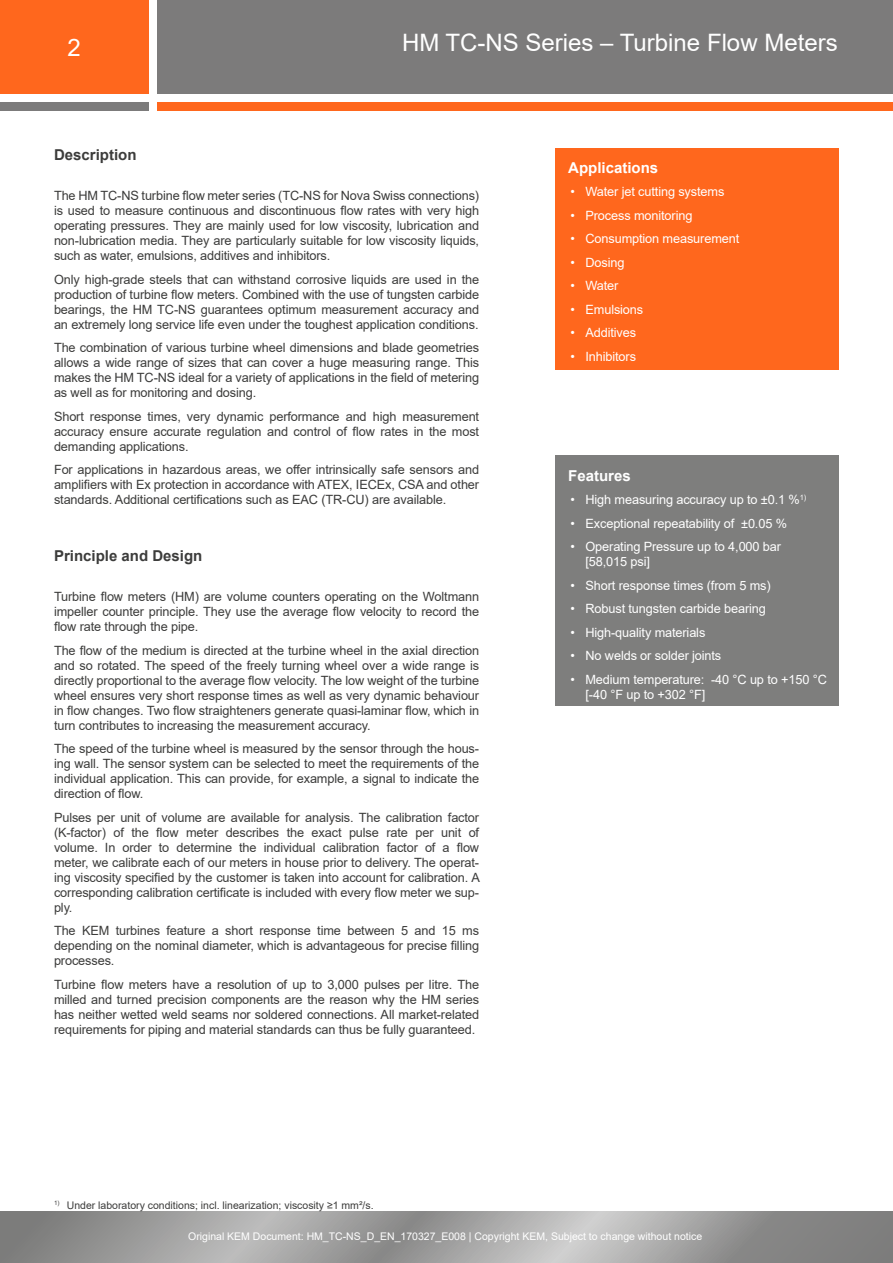
<style>
.page{position:relative;width:893px;height:1263px;background:#fff}
.page>*{position:absolute;margin:0;border:0;box-sizing:border-box;transform-origin:0 0}
.t1{font:24px "Arial";color:#fff}
.t2{font:700 15px "Arial";color:#3c3c3b}
.t3{font:700 15px "Arial";color:#fff}
.t4{font:12.75px/15px "Arial";letter-spacing:-.01em;color:#3c3c3b;text-align:justify}
.t5{font:12.75px/15px "Arial";letter-spacing:-.01em;color:#fff}
.t6{font:10.5px "Arial";color:#fff}
.t7{font:10.5px "Arial";color:#3c3c3b}
</style>
<div class="page">
<div style="left:0;top:0;width:149px;height:94px;background:#ff671d"></div>
<div style="left:157px;top:0;width:736px;height:94px;background:#7c7b7b"></div>
<div style="left:0;top:102px;width:149px;height:9px;background:#7c7b7b"></div>
<div style="left:157px;top:102px;width:736px;height:9px;background:#ff671d"></div>
<svg style="left:0;top:1212px;width:892px;height:51px;background:#9e9e9d"></svg>
<hr style="left:892px;top:1212px;width:1px;height:51px;background:#7d7d7c">
<div style="left:555px;top:149px;width:284px;height:221px;background:#ff671d"></div>
<div style="left:555px;top:455px;width:284px;height:251px;background:#7e7e7d"></div>
<h1 class="t1" style="left:67px;top:31px;width:15px">2</h1>
<h1 class="t1" style="left:402px;top:27px;width:437px">HM TC-NS Series – Turbine Flow Meters</h1>
<p class="t2" style="left:54px;top:144px;width:84px">Description</p>
<p class="t4" style="left:54px;top:188px;width:427px">The HM TC-NS turbine flow meter series (TC-NS for Nova Swiss connections) is used to measure continuous and discontinuous flow rates with very high operating pressures. They are mainly used for low viscosity, lubrication and non-lubrication media. They are particularly suitable for low viscosity liquids, such as water, emulsions, additives and inhibitors.</p>
<p class="t4" style="left:54px;top:272px;width:427px">Only high-grade steels that can withstand corrosive liquids are used in the production of turbine flow meters. Combined with the use of tungsten carbide bearings, the HM TC-NS guarantees optimum measurement accuracy and an extremely long service life even under the toughest application conditions.</p>
<p class="t4" style="left:54px;top:340px;width:427px">The combination of various turbine wheel dimensions and blade geometries allows a wide range of sizes that can cover a huge measuring range. This makes the HM TC-NS ideal for a variety of applications in the field of metering as well as for monitoring and dosing.</p>
<p class="t4" style="left:54px;top:409px;width:427px">Short response times, very dynamic performance and high measurement accuracy ensure accurate regulation and control of flow rates in the most demanding applications.</p>
<p class="t4" style="left:54px;top:462px;width:427px">For applications in hazardous areas, we offer intrinsically safe sensors and amplifiers with Ex protection in accordance with ATEX, IECEx, CSA and other standards. Additional certifications such as EAC (TR-CU) are available.</p>
<p class="t2" style="left:54px;top:545px;width:150px">Principle and Design</p>
<p class="t4" style="left:54px;top:589px;width:427px">Turbine flow meters (HM) are volume counters operating on the Woltmann impeller counter principle. They use the average flow velocity to record the flow rate through the pipe.</p>
<p class="t4" style="left:54px;top:643px;width:427px">The flow of the medium is directed at the turbine wheel in the axial direction and so rotated. The speed of the freely turning wheel over a wide range is directly proportional to the average flow velocity. The low weight of the turbine wheel ensures very short response times as well as very dynamic behaviour in flow changes. Two flow straighteners generate quasi-laminar flow, which in turn contributes to increasing the measurement accuracy.</p>
<p class="t4" style="left:54px;top:741px;width:427px">The speed of the turbine wheel is measured by the sensor through the hous&shy;ing wall. The sensor system can be selected to meet the requirements of the individual application. This can provide, for example, a signal to indicate the direction of flow.</p>
<p class="t4" style="left:54px;top:810px;width:427px">Pulses per unit of volume are available for analysis. The calibration factor (K-factor) of the flow meter describes the exact pulse rate per unit of volume. In order to determine the individual calibration factor of a flow meter, we calibrate each of our meters in house prior to delivery. The operat&shy;ing viscosity specified by the customer is taken into account for calibration. A corresponding calibration certificate is included with every flow meter we sup&shy;ply.</p>
<p class="t4" style="left:54px;top:923px;width:427px">The KEM turbines feature a short response time between 5 and 15 ms depending on the nominal diameter, which is advantageous for precise filling processes.</p>
<p class="t4" style="left:54px;top:977px;width:427px">Turbine flow meters have a resolution of up to 3,000 pulses per litre. The milled and turned precision components are the reason why the HM series has neither wetted weld seams nor soldered connections. All market-related requirements for piping and material standards can thus be fully guaranteed.</p>
<p class="t7" style="left:54px;top:1198px;width:321px"><sup>1)</sup> Under laboratory conditions; incl. linearization; viscosity ≥1 mm²/s.</p>
<p class="t3" style="left:568px;top:157px;width:92px">Applications</p>
<p class="t5" style="left:570px;top:184px;width:155px">• Water jet cutting systems</p>
<p class="t5" style="left:570px;top:207px;width:123px">• Process monitoring</p>
<p class="t5" style="left:570px;top:231px;width:170px">• Consumption measurement</p>
<p class="t5" style="left:570px;top:254px;width:56px">• Dosing</p>
<p class="t5" style="left:570px;top:278px;width:50px">• Water</p>
<p class="t5" style="left:570px;top:301px;width:74px">• Emulsions</p>
<p class="t5" style="left:570px;top:325px;width:67px">• Additives</p>
<p class="t5" style="left:570px;top:348px;width:67px">• Inhibitors</p>
<p class="t3" style="left:568px;top:465px;width:64px">Features</p>
<p class="t5" style="left:570px;top:492px;width:237px">• High measuring accuracy up to ±0.1 %<sup>1)</sup></p>
<p class="t5" style="left:570px;top:516px;width:218px">• Exceptional repeatability of ±0.05 %</p>
<p class="t5" style="left:585px;top:539px;width:197px;text-indent:-15px">• Operating Pressure up to 4,000 bar [58,015 psi]</p>
<p class="t5" style="left:570px;top:578px;width:202px">• Short response times (from 5 ms)</p>
<p class="t5" style="left:570px;top:601px;width:197px">• Robust tungsten carbide bearing</p>
<p class="t5" style="left:570px;top:625px;width:136px">• High-quality materials</p>
<p class="t5" style="left:570px;top:648px;width:152px">• No welds or solder joints</p>
<p class="t5" style="left:585px;top:672px;width:243px;text-indent:-15px">• Medium temperature: -40 °C up to +150 °C [-40 °F up to +302 °F]</p>
<p class="t6" style="left:188px;top:1229px;width:515px">Original KEM Document: HM_TC-NS_D_EN_170327_E008 | Copyright KEM, Subject to change without notice</p>
</div>
